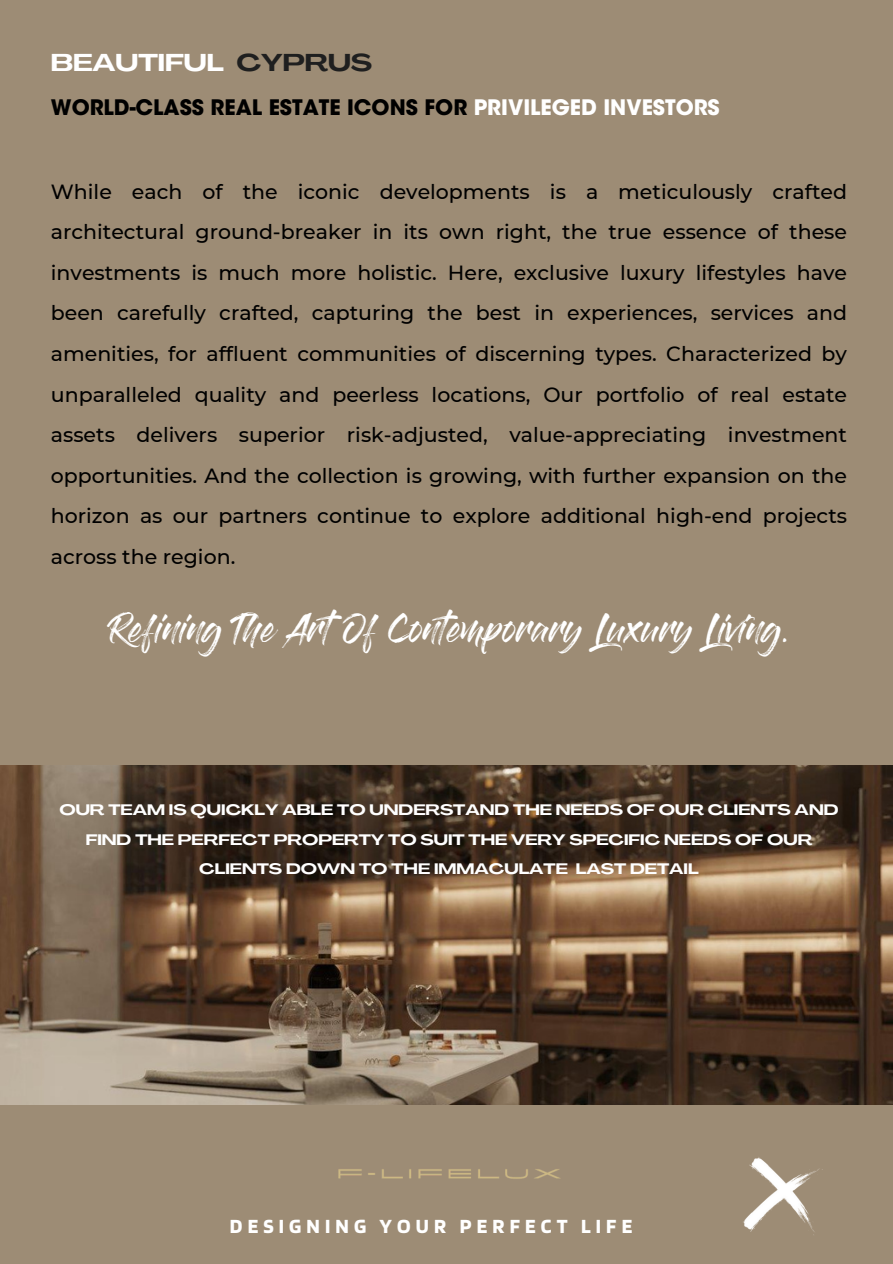
<style>
.page{position:relative;width:893px;height:1264px;background:#fff}
.page>*{position:absolute;margin:0;border:0;box-sizing:border-box;transform-origin:0 0}
.t1{font:28.2px "Gloss And Bloom";color:#fff}
.t2{font:700 24px "Agrandir Grand";color:#fff}
.t3{font:700 21.15px "ITC Avant Garde Std";color:#000}
.t4{font:700 21px "Blinker";letter-spacing:.245em;color:#fff}
.t5{font:500 20.55px/40.5px "Montserrat";color:#000;text-align:justify}
.t6{font:700 15px/29.2px "Agrandir Grand";color:#fff;text-align:center}
.s1{color:#1f1f1f}
.s2{color:#fff}
</style>
<div class="page">
<div style="left:0;top:0;width:892px;height:1263px;background:#9d8c75"></div>
<img style="left:0;top:765px;width:892px;height:339px">
<img style="left:665px;top:1074px;width:227px;height:161px">
<img style="left:303px;top:1027px;width:292px;height:152px">
<p class="t2" style="left:51px;top:53px;width:323px">BEAUTIFUL <span class="s1">CYPRUS</span></p>
<p class="t3" style="left:51px;top:99px;width:670px">WORLD-CLASS REAL ESTATE ICONS FOR <span class="s2">PRIVILEGED INVESTORS</span></p>
<p class="t5" style="left:51px;top:171px;width:797px">While each of the iconic developments is a meticulously crafted architectural ground-breaker in its own right, the true essence of these investments is much more holistic. Here, exclusive luxury lifestyles have been carefully crafted, capturing the best in experiences, services and amenities, for affluent communities of discerning types. Characterized by unparalleled quality and peerless locations, Our portfolio of real estate assets delivers superior risk-adjusted, value-appreciating investment opportunities. And the collection is growing, with further expansion on the horizon as our partners continue to explore additional high-end projects across the region.</p>
<p class="t1" style="left:109px;top:621px;width:681px">Refining The ArtOf Contemporary Luxury Living.</p>
<p class="t6" style="left:59px;top:797px;width:780px">OUR TEAM IS QUICKLY ABLE TO UNDERSTAND THE NEEDS OF OUR CLIENTS AND<br>FIND THE PERFECT PROPERTY TO SUIT THE VERY SPECIFIC NEEDS OF OUR<br>CLIENTS DOWN TO THE IMMACULATE LAST DETAIL</p>
<p class="t4" style="left:230px;top:1212px;width:404px">DESIGNING YOUR PERFECT LIFE</p>
</div>
